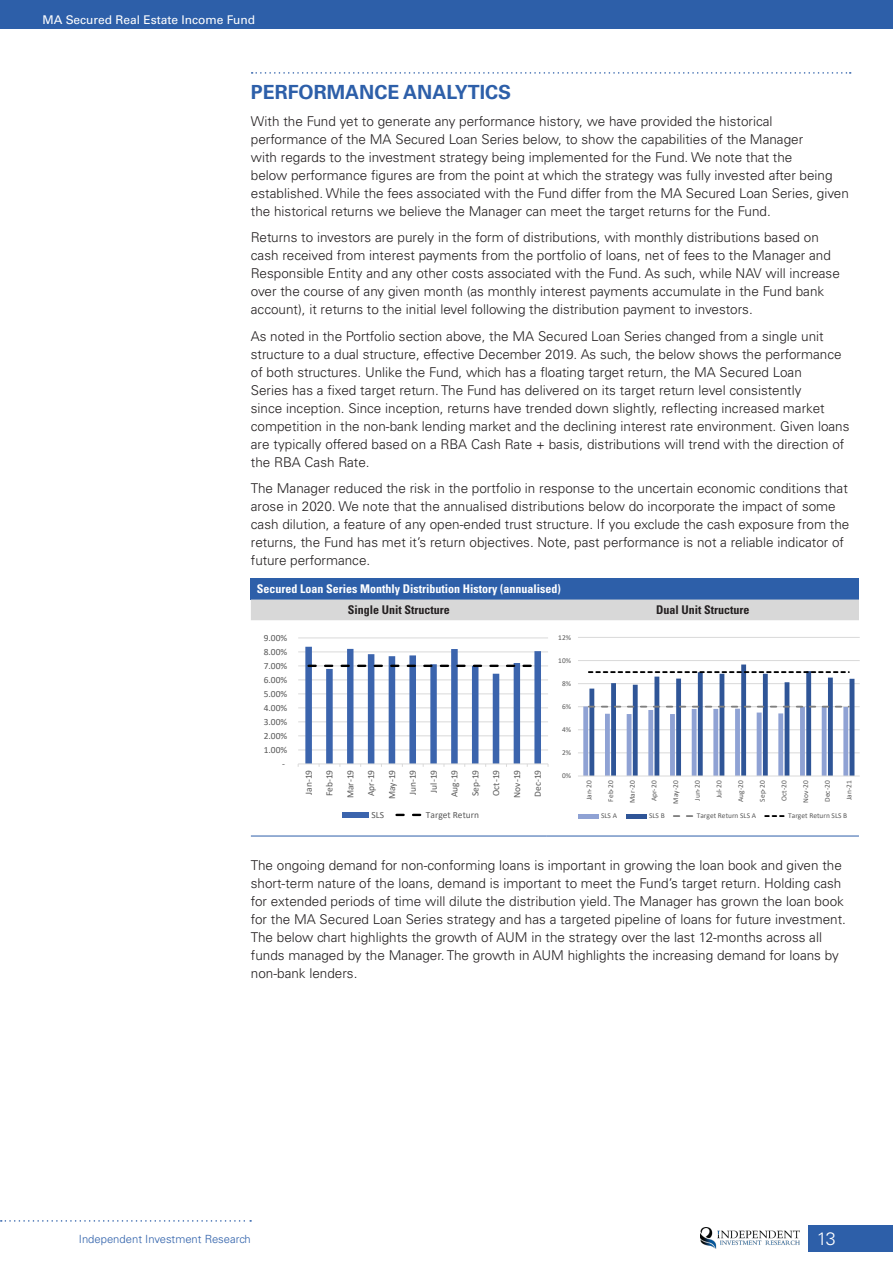
<style>
.page{position:relative;width:893px;height:1263px;background:#fff}
.page>*{position:absolute;margin:0;border:0;box-sizing:border-box;transform-origin:0 0}
.Header_1{font:700 19.5px "Univers LT Std";color:#2d5fa9}
.t1{font:300 18px "Univers LT Std";color:#fff}
.Body_Text{font:300 13.5px/18px "Univers LT Std";color:#231f20}
.Table_header{font:700 condensed 12px "Univers LT Std";color:#fff}
.Table_text{font:700 condensed 12px "Univers LT Std";color:#231f20}
.t2{font:12px "Univers LT Std";color:#fff}
.t3{font:300 11.25px "Univers LT Std";color:#2d5fa9}
.t4{font:9.45px "Calibri";color:#595959}
.t5{font:7.35px "Calibri";color:#595959}
</style>
<div class="page">
<div style="left:808px;top:1225px;width:85px;height:26px;background:#2d5fa9"></div>
<div style="left:0;top:0;width:893px;height:28px;background:#2d5fa9"></div>
<img style="left:700px;top:1227px;width:99px;height:21px">
<svg style="left:1px;top:1220px;width:250px;height:2px"></svg>
<svg style="left:252px;top:72px;width:599px;height:2px"></svg>
<div style="left:251px;top:578px;width:608px;height:21px;background:#2d5fa9"></div>
<div style="left:251px;top:599px;width:608px;height:21px;background:#d8d8d8"></div>
<hr style="left:251px;top:836px;width:296px;height:1px;background:#2d5fa9">
<hr style="left:547px;top:836px;width:312px;height:1px;background:#2d5fa9">
<hr style="left:298px;top:749px;width:250px;height:1px;background:#d9d9d9">
<hr style="left:298px;top:735px;width:250px;height:1px;background:#d9d9d9">
<hr style="left:298px;top:721px;width:250px;height:1px;background:#d9d9d9">
<hr style="left:298px;top:707px;width:250px;height:1px;background:#d9d9d9">
<hr style="left:298px;top:693px;width:250px;height:1px;background:#d9d9d9">
<hr style="left:298px;top:679px;width:250px;height:1px;background:#d9d9d9">
<hr style="left:298px;top:665px;width:250px;height:1px;background:#d9d9d9">
<hr style="left:298px;top:651px;width:250px;height:1px;background:#d9d9d9">
<hr style="left:298px;top:637px;width:250px;height:1px;background:#d9d9d9">
<hr style="left:298px;top:763px;width:250px;height:1px;background:#d9d9d9">
<svg style="left:305px;top:647px;width:236px;height:120px"></svg>
<div style="left:342px;top:812px;width:26px;height:5px;background:#3b64ad"></div>
<svg style="left:397px;top:814px;width:25px;height:2px"></svg>
<hr style="left:578px;top:752px;width:282px;height:1px;background:#d9d9d9">
<hr style="left:578px;top:729px;width:282px;height:1px;background:#d9d9d9">
<hr style="left:578px;top:706px;width:282px;height:1px;background:#d9d9d9">
<hr style="left:578px;top:683px;width:282px;height:1px;background:#d9d9d9">
<hr style="left:578px;top:660px;width:282px;height:1px;background:#d9d9d9">
<hr style="left:578px;top:637px;width:282px;height:1px;background:#d9d9d9">
<hr style="left:578px;top:776px;width:282px;height:1px;background:#d9d9d9">
<svg style="left:583px;top:664px;width:271px;height:112px"></svg>
<hr style="left:578px;top:814px;width:21px;height:4px;background:#8fa2d4">
<hr style="left:626px;top:814px;width:21px;height:4px;background:#2f5597">
<svg style="left:674px;top:815px;width:19px;height:2px"></svg>
<svg style="left:765px;top:815px;width:20px;height:2px"></svg>
<p class="t2" style="left:43px;top:13px;width:214px">MA Secured Real Estate Income Fund</p>
<p class="Header_1" style="left:251px;top:81px;width:262px">PERFORMANCE ANALYTICS</p>
<p class="Body_Text" style="left:251px;top:112px;width:599px">With the Fund yet to generate any performance history, we have provided the historical performance of the MA Secured Loan Series below, to show the capabilities of the Manager<br>with regards to the investment strategy being implemented for the Fund. We note that the<br>below performance figures are from the point at which the strategy was fully invested after being established. While the fees associated with the Fund differ from the MA Secured Loan Series, given the historical returns we believe the Manager can meet the target returns for the Fund.</p>
<p class="Body_Text" style="left:251px;top:228px;width:590px">Returns to investors are purely in the form of distributions, with monthly distributions based on cash received from interest payments from the portfolio of loans, net of fees to the Manager and Responsible Entity and any other costs associated with the Fund. As such, while NAV will increase over the course of any given month (as monthly interest payments accumulate in the Fund bank account), it returns to the initial level following the distribution payment to investors.</p>
<p class="Body_Text" style="left:251px;top:327px;width:600px">As noted in the Portfolio section above, the MA Secured Loan Series changed from a single unit structure to a dual structure, effective December 2019. As such, the below shows the performance of both structures. Unlike the Fund, which has a floating target return, the MA Secured Loan<br>Series has a fixed target return. The Fund has delivered on its target return level consistently<br>since inception. Since inception, returns have trended down slightly, reflecting increased market competition in the non-bank lending market and the declining interest rate environment. Given loans are typically offered based on a RBA Cash Rate + basis, distributions will trend with the direction of the RBA Cash Rate.</p>
<p class="Body_Text" style="left:251px;top:479px;width:600px">The Manager reduced the risk in the portfolio in response to the uncertain economic conditions that arose in 2020. We note that the annualised distributions below do incorporate the impact of some cash dilution, a feature of any open-ended trust structure. If you exclude the cash exposure from the returns, the Fund has met it’s return objectives. Note, past performance is not a reliable indicator of future performance.</p>
<p class="Table_header" style="left:257px;top:581px;width:305px">Secured Loan Series Monthly Distribution History (annualised)</p>
<p class="Table_text" style="left:348px;top:603px;width:104px">Single Unit Structure</p>
<p class="Table_text" style="left:656px;top:603px;width:95px">Dual Unit Structure</p>
<p class="t4" style="left:264px;top:631px;width:25px">9.00%</p>
<p class="t4" style="left:264px;top:645px;width:25px">8.00%</p>
<p class="t4" style="left:264px;top:659px;width:25px">7.00%</p>
<p class="t4" style="left:264px;top:673px;width:25px">6.00%</p>
<p class="t4" style="left:264px;top:687px;width:25px">5.00%</p>
<p class="t4" style="left:264px;top:701px;width:25px">4.00%</p>
<p class="t4" style="left:264px;top:715px;width:25px">3.00%</p>
<p class="t4" style="left:264px;top:729px;width:25px">2.00%</p>
<p class="t4" style="left:264px;top:743px;width:25px">1.00%</p>
<p class="t4" style="left:282px;top:757px;width:4px">-</p>
<p class="t4" style="left:302px;top:795px;width:26px;rotate:-90deg">Jan-19</p>
<p class="t4" style="left:323px;top:796px;width:28px;rotate:-90deg">Feb-19</p>
<p class="t4" style="left:344px;top:798px;width:30px;rotate:-90deg">Mar-19</p>
<p class="t4" style="left:365px;top:796px;width:28px;rotate:-90deg">Apr-19</p>
<p class="t4" style="left:385px;top:799px;width:31px;rotate:-90deg">May-19</p>
<p class="t4" style="left:406px;top:795px;width:27px;rotate:-90deg">Jun-19</p>
<p class="t4" style="left:427px;top:792px;width:24px;rotate:-90deg">Jul-19</p>
<p class="t4" style="left:448px;top:797px;width:29px;rotate:-90deg">Aug-19</p>
<p class="t4" style="left:469px;top:796px;width:28px;rotate:-90deg">Sep-19</p>
<p class="t4" style="left:489px;top:796px;width:27px;rotate:-90deg">Oct-19</p>
<p class="t4" style="left:510px;top:798px;width:29px;rotate:-90deg">Nov-19</p>
<p class="t4" style="left:531px;top:797px;width:28px;rotate:-90deg">Dec-19</p>
<p class="t4" style="left:371px;top:808px;width:14px">SLS</p>
<p class="t4" style="left:426px;top:808px;width:55px">Target Return</p>
<p class="t5" style="left:558px;top:632px;width:14px">12%</p>
<p class="t5" style="left:558px;top:655px;width:14px">10%</p>
<p class="t5" style="left:562px;top:678px;width:11px">8%</p>
<p class="t5" style="left:562px;top:701px;width:11px">6%</p>
<p class="t5" style="left:562px;top:724px;width:11px">4%</p>
<p class="t5" style="left:562px;top:747px;width:11px">2%</p>
<p class="t5" style="left:562px;top:770px;width:11px">0%</p>
<p class="t5" style="left:584px;top:800px;width:21px;rotate:-90deg">Jan-20</p>
<p class="t5" style="left:605px;top:801px;width:22px;rotate:-90deg">Feb-20</p>
<p class="t5" style="left:627px;top:803px;width:24px;rotate:-90deg">Mar-20</p>
<p class="t5" style="left:649px;top:801px;width:22px;rotate:-90deg">Apr-20</p>
<p class="t5" style="left:670px;top:804px;width:25px;rotate:-90deg">May-20</p>
<p class="t5" style="left:692px;top:801px;width:21px;rotate:-90deg">Jun-20</p>
<p class="t5" style="left:714px;top:798px;width:19px;rotate:-90deg">Jul-20</p>
<p class="t5" style="left:735px;top:802px;width:23px;rotate:-90deg">Aug-20</p>
<p class="t5" style="left:757px;top:801px;width:22px;rotate:-90deg">Sep-20</p>
<p class="t5" style="left:779px;top:801px;width:22px;rotate:-90deg">Oct-20</p>
<p class="t5" style="left:800px;top:802px;width:23px;rotate:-90deg">Nov-20</p>
<p class="t5" style="left:822px;top:802px;width:23px;rotate:-90deg">Dec-20</p>
<p class="t5" style="left:844px;top:800px;width:21px;rotate:-90deg">Jan-21</p>
<p class="t5" style="left:601px;top:811px;width:17px">SLS A</p>
<p class="t5" style="left:649px;top:811px;width:17px">SLS B</p>
<p class="t5" style="left:697px;top:811px;width:61px">Target Return SLS A</p>
<p class="t5" style="left:788px;top:811px;width:61px">Target Return SLS B</p>
<p class="Body_Text" style="left:251px;top:856px;width:596px">The ongoing demand for non-conforming loans is important in growing the loan book and given the short-term nature of the loans, demand is important to meet the Fund’s target return. Holding cash for extended periods of time will dilute the distribution yield. The Manager has grown the loan book for the MA Secured Loan Series strategy and has a targeted pipeline of loans for future investment.<br>The below chart highlights the growth of AUM in the strategy over the last 12-months across all funds managed by the Manager. The growth in AUM highlights the increasing demand for loans by non-bank lenders.</p>
<p class="t3" style="left:79px;top:1232px;width:173px">Independent Investment Research</p>
<h2 class="t1" style="left:817px;top:1227px;width:21px">13</h2>
</div>
